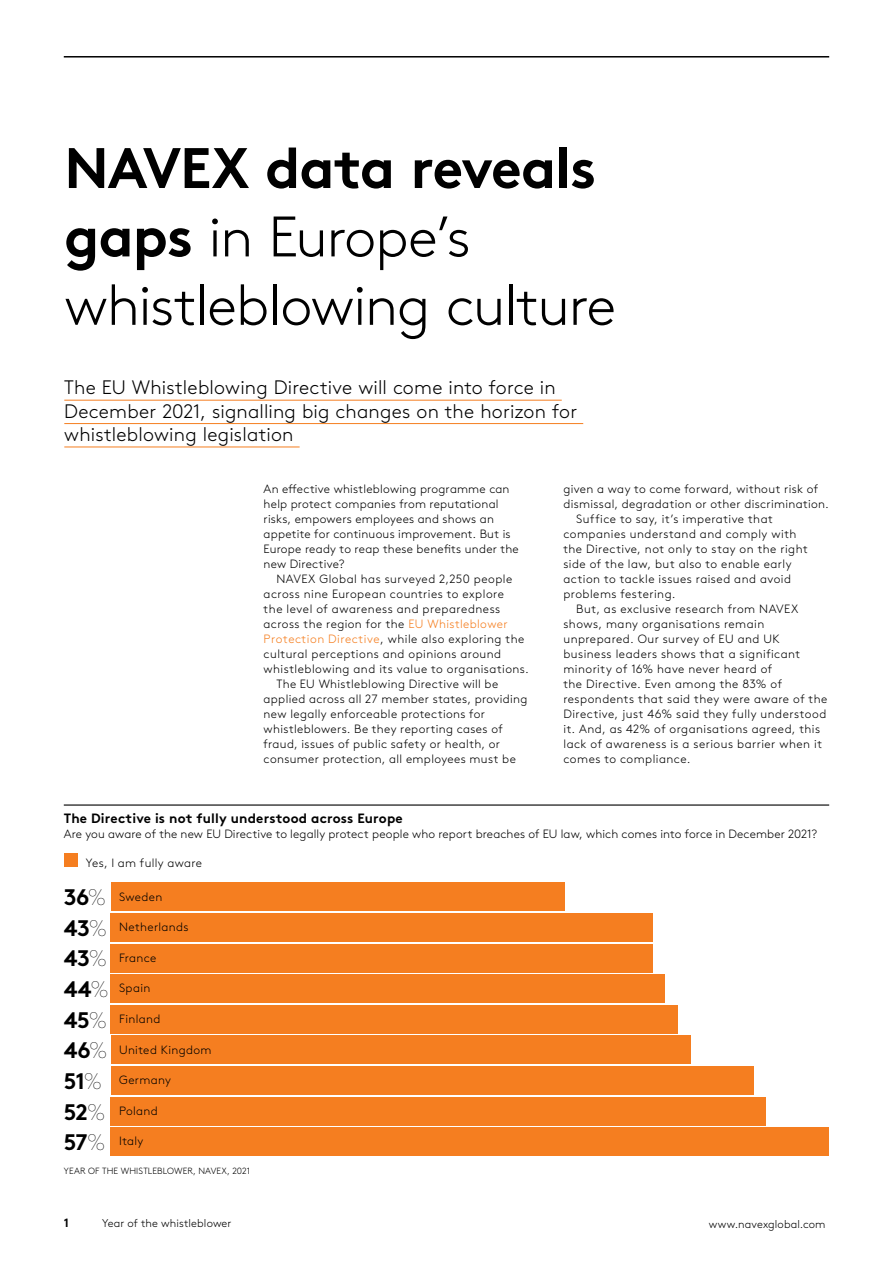
<style>
.page{position:relative;width:893px;height:1263px;background:#fff}
.page>*{position:absolute;margin:0;border:0;box-sizing:border-box;transform-origin:0 0}
.t1{font:300 57px/68.4px "Brown";letter-spacing:-.02em;color:#000}
.t2{font:700 22.5px/30.6px "Brown";letter-spacing:-.015em;color:#000}
.t3{font:300 19.5px/23.4px "Brown";letter-spacing:.01em;color:#000}
.t4{font:700 13.5px "Brown";letter-spacing:.015em;color:#000}
.t5{font:300 12px/15px "Brown";letter-spacing:.03em;color:#000}
.t6{font:300 12px "Brown";letter-spacing:.01em;color:#000}
.t7{font:700 12px "Brown";color:#000}
.t8{font:300 11.25px "Brown";letter-spacing:.01em;color:#000}
.t9{font:300 9px "Brown";letter-spacing:.015em;color:#000}
.s1{font-weight:700}
.s2{color:#f57e1f}
.s3{font-weight:100}
</style>
<div class="page">
<div style="left:111px;top:883px;width:453px;height:28px;background:#f57e20"></div>
<div style="left:111px;top:913px;width:542px;height:29px;background:#f57e20"></div>
<div style="left:111px;top:944px;width:542px;height:28px;background:#f57e20"></div>
<div style="left:111px;top:974px;width:554px;height:29px;background:#f57e20"></div>
<div style="left:111px;top:1005px;width:567px;height:28px;background:#f57e20"></div>
<div style="left:111px;top:1035px;width:579px;height:29px;background:#f57e20"></div>
<div style="left:111px;top:1066px;width:642px;height:28px;background:#f57e20"></div>
<div style="left:111px;top:1097px;width:655px;height:28px;background:#f57e20"></div>
<div style="left:111px;top:1127px;width:718px;height:29px;background:#f57e20"></div>
<hr style="left:64px;top:56px;width:765px;height:2px;background:#000">
<hr style="left:64px;top:400px;width:498px;height:1px;background:#f57e20">
<hr style="left:64px;top:423px;width:519px;height:1px;background:#f57e20">
<hr style="left:64px;top:447px;width:236px;height:1px;background:#f57e20">
<hr style="left:64px;top:804px;width:765px;height:2px;background:#000">
<div style="left:64px;top:853px;width:14px;height:13px;background:#f57e20"></div>
<h1 class="t1" style="left:64px;top:130px;width:553px"><span class="s1">NAVEX data reveals gaps</span> in Europe’s whistleblowing culture</h1>
<h3 class="t3" style="left:64px;top:374px;width:514px">The EU Whistleblowing Directive will come into force in<br>December 2021, signalling big changes on the horizon for whistleblowing legislation</h3>
<p class="t5" style="left:264px;top:480px;width:257px">An effective whistleblowing programme can help protect companies from reputational risks, empowers employees and shows an appetite for continuous improvement. But is Europe ready to reap these benefits under the new Directive?</p>
<p class="t5" style="left:276px;top:570px;width:237px">NAVEX Global has surveyed 2,250 people</p>
<p class="t5" style="left:264px;top:585px;width:242px">across nine European countries to explore</p>
<p class="t5" style="left:264px;top:600px;width:238px">the level of awareness and preparedness</p>
<p class="t5" style="left:264px;top:615px;width:246px">across the region for the <span class="s2">EU Whistleblower</span></p>
<p class="t5" style="left:264px;top:630px;width:262px"><span class="s2">Protection Directive</span>, while also exploring the</p>
<p class="t5" style="left:264px;top:645px;width:239px">cultural perceptions and opinions around</p>
<p class="t5" style="left:264px;top:660px;width:267px">whistleblowing and its value to organisations.</p>
<p class="t5" style="left:276px;top:675px;width:223px">The EU Whistleblowing Directive will be</p>
<p class="t5" style="left:264px;top:690px;width:265px">applied across all 27 member states, providing</p>
<p class="t5" style="left:264px;top:705px;width:223px">new legally enforceable protections for</p>
<p class="t5" style="left:264px;top:720px;width:241px">whistleblowers. Be they reporting cases of</p>
<p class="t5" style="left:264px;top:735px;width:238px">fraud, issues of public safety or health, or</p>
<p class="t5" style="left:264px;top:750px;width:254px">consumer protection, all employees must be</p>
<p class="t5" style="left:563px;top:480px;width:256px">given a way to come forward, without risk of</p>
<p class="t5" style="left:563px;top:495px;width:267px">dismissal, degradation or other discrimination.</p>
<p class="t5" style="left:576px;top:510px;width:198px">Suffice to say, it’s imperative that</p>
<p class="t5" style="left:563px;top:525px;width:234px">companies understand and comply with</p>
<p class="t5" style="left:563px;top:540px;width:246px">the Directive, not only to stay on the right</p>
<p class="t5" style="left:563px;top:555px;width:230px">side of the law, but also to enable early</p>
<p class="t5" style="left:563px;top:570px;width:229px">action to tackle issues raised and avoid</p>
<p class="t5" style="left:563px;top:585px;width:114px">problems festering.</p>
<p class="t5" style="left:576px;top:600px;width:224px">But, as exclusive research from NAVEX</p>
<p class="t5" style="left:563px;top:615px;width:202px">shows, many organisations remain</p>
<p class="t5" style="left:563px;top:630px;width:218px">unprepared. Our survey of EU and UK</p>
<p class="t5" style="left:563px;top:645px;width:238px">business leaders shows that a significant</p>
<p class="t5" style="left:563px;top:660px;width:210px">minority of 16% have never heard of</p>
<p class="t5" style="left:563px;top:675px;width:220px">the Directive. Even among the 83% of</p>
<p class="t5" style="left:563px;top:690px;width:265px">respondents that said they were aware of the</p>
<p class="t5" style="left:563px;top:705px;width:264px">Directive, just 46% said they fully understood</p>
<p class="t5" style="left:563px;top:720px;width:258px">it. And, as 42% of organisations agreed, this</p>
<p class="t5" style="left:563px;top:735px;width:260px">lack of awareness is a serious barrier when it</p>
<p class="t5" style="left:563px;top:750px;width:128px">comes to compliance.</p>
<p class="t4" style="left:64px;top:807px;width:341px">The Directive is not fully understood across Europe</p>
<p class="t6" style="left:64px;top:825px;width:755px">Are you aware of the new EU Directive to legally protect people who report breaches of EU law, which comes into force in December 2021?</p>
<p class="t5" style="left:86px;top:854px;width:118px">Yes, I am fully aware</p>
<h2 class="t2" style="left:64px;top:880px;width:46px">36<span class="s3">%<br></span>43<span class="s3">%<br></span>43<span class="s3">%<br></span>44<span class="s3">%<br></span>45<span class="s3">%<br></span>46<span class="s3">%<br></span>51<span class="s3">%<br></span>52<span class="s3">%<br></span>57<span class="s3">%</span></h2>
<p class="t5" style="left:119px;top:888px;width:45px">Sweden</p>
<p class="t5" style="left:119px;top:919px;width:71px">Netherlands</p>
<p class="t5" style="left:119px;top:949px;width:39px">France</p>
<p class="t5" style="left:119px;top:980px;width:33px">Spain</p>
<p class="t5" style="left:119px;top:1010px;width:43px">Finland</p>
<p class="t5" style="left:119px;top:1041px;width:94px">United Kingdom</p>
<p class="t5" style="left:119px;top:1072px;width:53px">Germany</p>
<p class="t5" style="left:119px;top:1102px;width:40px">Poland</p>
<p class="t5" style="left:119px;top:1133px;width:26px">Italy</p>
<p class="t9" style="left:64px;top:1165px;width:188px">YEAR OF THE WHISTLEBLOWER, NAVEX, 2021</p>
<p class="t7" style="left:64px;top:1213px;width:7px">1</p>
<p class="t8" style="left:102px;top:1215px;width:131px">Year of the whistleblower</p>
<p class="t8" style="left:709px;top:1216px;width:118px">www.navexglobal.com</p>
</div>
